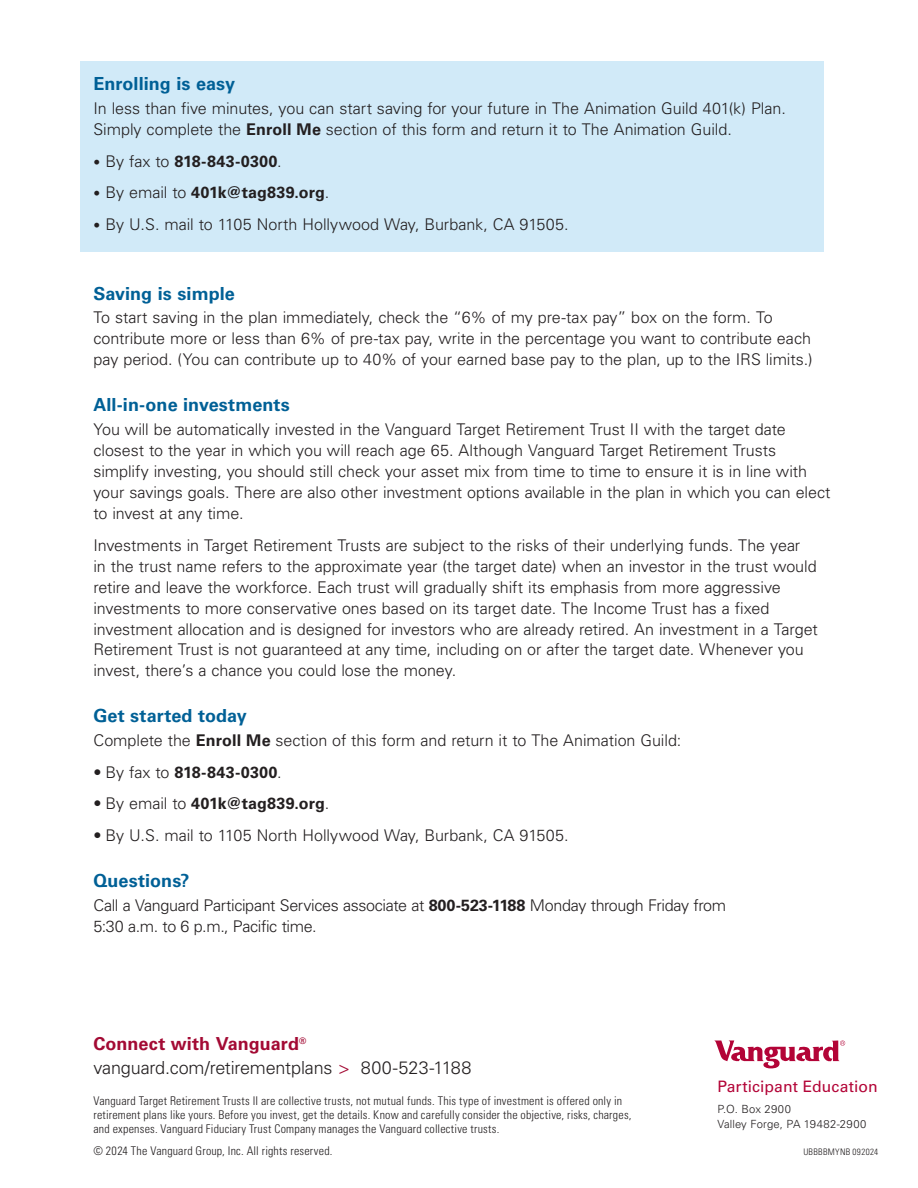
<style>
.page{position:relative;width:918px;height:1188px;background:#fff}
.page>*{position:absolute;margin:0;border:0;box-sizing:border-box;transform-origin:0 0}
.Head_B_8_5x11{font:700 18px "Univers LT Std";letter-spacing:.005em;color:#006096}
.Connect_Txt_Stacked_8_5x11{font:300 18px/24px "Univers LT Std";letter-spacing:-.01em;color:#231f20}
.Body_Txt_8_5x11{font:300 16.2px/21px "Univers LT Std";letter-spacing:-.005em;color:#231f20}
.Body_Txt_8_5x11-2{font:300 16.2px/21px "Univers LT Std";letter-spacing:-.025em;color:#231f20}
.Body_Txt_8_5x11-3{font:700 16.2px "Univers LT Std";letter-spacing:.01em;color:#231f20}
.Address_Part_Ed_10_5_14{font:15.75px "Univers LT Std";letter-spacing:.005em;color:#b30437}
.Copyright_Code_8_5x11{font:300 condensed 12px/14.4px "Univers LT Std";letter-spacing:.015em;color:#231f20}
.Address{font:300 11.25px/15px "Univers LT Std";letter-spacing:.015em;color:#231f20}
.Copyright_Code_8_5x11-2{font:300 condensed 9px "Univers LT Std";letter-spacing:.035em;color:#231f20}
.s1{font-weight:700}
.s2{font-weight:300;font-size:13.5px}
.s3{font-weight:300}
.s4{font-size:13.5px}
.s5{font-weight:700;color:#a30a34}
.s6{color:#a30a34}
</style>
<div class="page">
<div style="left:80px;top:61px;width:744px;height:191px;background:#d1eaf8"></div>
<svg style="left:714px;top:1040px;width:131px;height:28px"></svg>
<p class="Head_B_8_5x11" style="left:93px;top:73px;width:143px">Enrolling is easy</p>
<p class="Body_Txt_8_5x11" style="left:93px;top:98px;width:694px">In less than five minutes, you can start saving for your future in The Animation Guild 401(k) Plan.<br>Simply complete the <span class="s1">Enroll Me</span> section of this form and return it to The Animation Guild.</p>
<p class="Body_Txt_8_5x11-3" style="left:93px;top:151px;width:190px"><span class="s2">•</span> <span class="s3">By fax to</span> 818-843-0300<span class="s3">.</span></p>
<p class="Body_Txt_8_5x11-3" style="left:93px;top:183px;width:237px"><span class="s2">•</span> <span class="s3">By email to</span> 401k@tag839.org<span class="s3">.</span></p>
<p class="Body_Txt_8_5x11" style="left:93px;top:214px;width:477px"><span class="s4">•</span> By U.S. mail to 1105 North Hollywood Way, Burbank, CA 91505.</p>
<p class="Head_B_8_5x11" style="left:93px;top:283px;width:143px">Saving is simple</p>
<p class="Body_Txt_8_5x11" style="left:93px;top:307px;width:721px">To start saving in the plan immediately, check the “6% of my pre-tax pay” box on the form. To contribute more or less than 6% of pre-tax pay, write in the percentage you want to contribute each pay period. (You can contribute up to 40% of your earned base pay to the plan, up to the IRS limits.)</p>
<p class="Head_B_8_5x11" style="left:93px;top:394px;width:198px">All-in-one investments</p>
<p class="Body_Txt_8_5x11" style="left:93px;top:419px;width:739px">You will be automatically invested in the Vanguard Target Retirement Trust II with the target date closest to the year in which you will reach age 65. Although Vanguard Target Retirement Trusts simplify investing, you should still check your asset mix from time to time to ensure it is in line with your savings goals. There are also other investment options available in the plan in which you can elect to invest at any time.</p>
<p class="Body_Txt_8_5x11" style="left:93px;top:534px;width:726px">Investments in Target Retirement Trusts are subject to the risks of their underlying funds. The year<br>in the trust name refers to the approximate year (the target date) when an investor in the trust would retire and leave the workforce. Each trust will gradually shift its emphasis from more aggressive investments to more conservative ones based on its target date. The Income Trust has a fixed investment allocation and is designed for investors who are already retired. An investment in a Target Retirement Trust is not guaranteed at any time, including on or after the target date. Whenever you invest, there’s a chance you could lose the money.</p>
<p class="Head_B_8_5x11" style="left:93px;top:705px;width:155px">Get started today</p>
<p class="Body_Txt_8_5x11" style="left:93px;top:730px;width:589px">Complete the <span class="s1">Enroll Me</span> section of this form and return it to The Animation Guild:</p>
<p class="Body_Txt_8_5x11-3" style="left:93px;top:762px;width:190px"><span class="s3">• By fax to</span> 818-843-0300<span class="s3">.</span></p>
<p class="Body_Txt_8_5x11-3" style="left:93px;top:794px;width:237px"><span class="s3">• By email to</span> 401k@tag839.org<span class="s3">.</span></p>
<p class="Body_Txt_8_5x11" style="left:93px;top:825px;width:477px">• By U.S. mail to 1105 North Hollywood Way, Burbank, CA 91505.</p>
<p class="Head_B_8_5x11" style="left:93px;top:870px;width:98px">Questions?</p>
<p class="Body_Txt_8_5x11-2" style="left:93px;top:894px;width:634px">Call a Vanguard Participant Services associate at <span class="s1">800-523-1188</span> Monday through Friday from<br>5:30 a.m. to 6 p.m., Pacific time.</p>
<p class="Connect_Txt_Stacked_8_5x11" style="left:93px;top:1032px;width:379px"><span class="s5">Connect with Vanguard</span><sup>® </sup>vanguard.com/retirementplans <span class="s6">&gt;</span> 800-523-1188</p>
<p class="Copyright_Code_8_5x11" style="left:93px;top:1093px;width:540px">Vanguard Target Retirement Trusts II are collective trusts, not mutual funds. This type of investment is offered only in retirement plans like yours. Before you invest, get the details. Know and carefully consider the objective, risks, charges, and expenses. Vanguard Fiduciary Trust Company manages the Vanguard collective trusts.</p>
<p class="Copyright_Code_8_5x11" style="left:93px;top:1143px;width:241px">© 2024 The Vanguard Group, Inc. All rights reserved.</p>
<p class="Address_Part_Ed_10_5_14" style="left:717px;top:1077px;width:162px">Participant Education</p>
<p class="Address" style="left:717px;top:1102px;width:151px">P.O. Box 2900<br>Valley Forge, PA 19482-2900</p>
<p class="Copyright_Code_8_5x11-2" style="left:803px;top:1146px;width:76px">UBBBBMYNB 092024</p>
</div>
